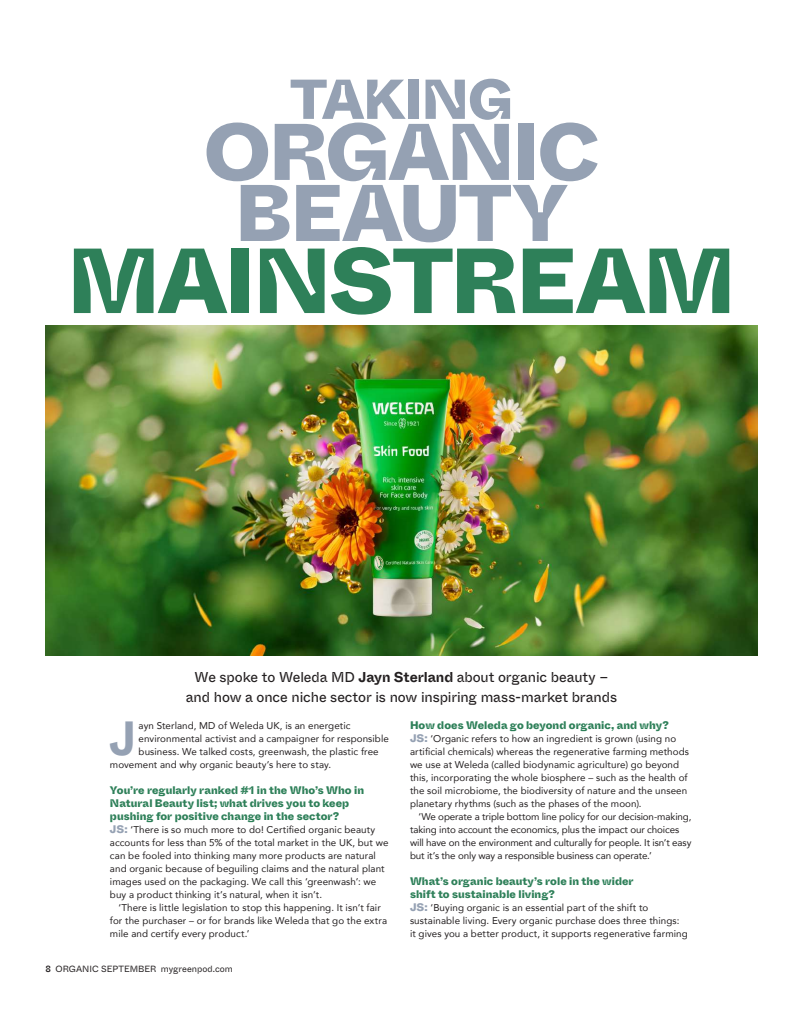
<style>
.page{position:relative;width:803px;height:1010px;background:#fff}
.page>*{position:absolute;margin:0;border:0;box-sizing:border-box;transform-origin:0 0}
.t1{font:800 92px "ABC Whyte Inktrap";letter-spacing:-.025em;color:#2e8059}
.t2{font:800 80px/61px "ABC Whyte Inktrap";letter-spacing:-.025em;color:#95a1b3;text-align:center}
.t3{font:800 56px "ABC Whyte Inktrap";letter-spacing:-.02em;color:#95a1b3}
.t4{font:700 47.9px "ABC Whyte Inktrap";color:#95a1b3}
.t5{font:14.2px/20px "ABC Whyte Inktrap";letter-spacing:-.005em;color:#231f20;text-align:center}
.t6{font:800 11px/13px "ABC Whyte Inktrap";letter-spacing:.005em;color:#2e8059}
.t7{font:9.8px/13px "Avenir";letter-spacing:.01em;color:#231f20}
.t8{font:9.8px/13px "Avenir";letter-spacing:-.01em;color:#231f20}
.t9{font:9px "ABC Whyte Inktrap";letter-spacing:.005em;color:#231f20}
.s1{font-weight:700}
.s2{font-family:"ABC Whyte Inktrap";font-weight:800;font-size:11px;color:#95a1b3}
.s3{font-weight:500}
</style>
<div class="page">
<img style="left:45px;top:325px;width:712px;height:330px">
<h3 class="t3" style="left:290px;top:62px;width:224px">TAKING</h3>
<h2 class="t2" style="left:203px;top:123px;width:397px">ORGANIC<br>BEAUTY</h2>
<h1 class="t1" style="left:67px;top:219px;width:669px">MAINSTREAM</h1>
<h3 class="t5" style="left:186px;top:667px;width:432px">We spoke to Weleda MD <span class="s1">Jayn Sterland</span> about organic beauty – and how a once niche sector is now inspiring mass-market brands</h3>
<h3 class="t4" style="left:109px;top:707px;width:29px">J</h3>
<p class="t7" style="left:138px;top:718px;width:213px">ayn Sterland, MD of Weleda UK, is an energetic</p>
<p class="t7" style="left:138px;top:731px;width:252px">environmental activist and a campaigner for responsible</p>
<p class="t7" style="left:138px;top:744px;width:241px">business. We talked costs, greenwash, the plastic free</p>
<p class="t7" style="left:110px;top:757px;width:222px">movement and why organic beauty’s here to stay.</p>
<p class="t6" style="left:110px;top:783px;width:255px">You’re regularly ranked #1 in the Who’s Who in<br>Natural Beauty list; what drives you to keep pushing for positive change in the sector?</p>
<p class="t7" style="left:110px;top:822px;width:280px"><span class="s2">JS:</span> ‘There is so much more to do! Certified organic beauty accounts for less than 5% of the total market in the UK, but we can be fooled into thinking many more products are natural and organic because of beguiling claims and the natural plant images used on the packaging. We call this ‘greenwash’: we buy a product thinking it’s natural, when it isn’t.</p>
<p class="t7" style="left:110px;top:900px;width:278px;text-indent:9px">‘There is little legislation to stop this happening. It isn’t fair for the purchaser – or for brands like Weleda that go the extra mile and certify every product.’</p>
<p class="t9" style="left:45px;top:962px;width:189px"><span class="s3">8</span> ORGANIC SEPTEMBER mygreenpod.com</p>
<p class="t6" style="left:410px;top:718px;width:260px">How does Weleda go beyond organic, and why?</p>
<p class="t7" style="left:410px;top:731px;width:280px"><span class="s2">JS:</span> ‘Organic refers to how an ingredient is grown (using no artificial chemicals) whereas the regenerative farming methods we use at Weleda (called biodynamic agriculture) go beyond this, incorporating the whole biosphere – such as the health of the soil microbiome, the biodiversity of nature and the unseen planetary rhythms (such as the phases of the moon).</p>
<p class="t8" style="left:410px;top:809px;width:283px;text-indent:9px">‘We operate a triple bottom line policy for our decision-making, taking into account the economics, plus the impact our choices will have on the environment and culturally for people. It isn’t easy but it’s the only way a responsible business can operate.’</p>
<p class="t6" style="left:410px;top:874px;width:225px">What’s organic beauty’s role in the wider shift to sustainable living?</p>
<p class="t7" style="left:410px;top:900px;width:279px"><span class="s2">JS:</span> ‘Buying organic is an essential part of the shift to sustainable living. Every organic purchase does three things: it gives you a better product, it supports regenerative farming</p>
</div>
